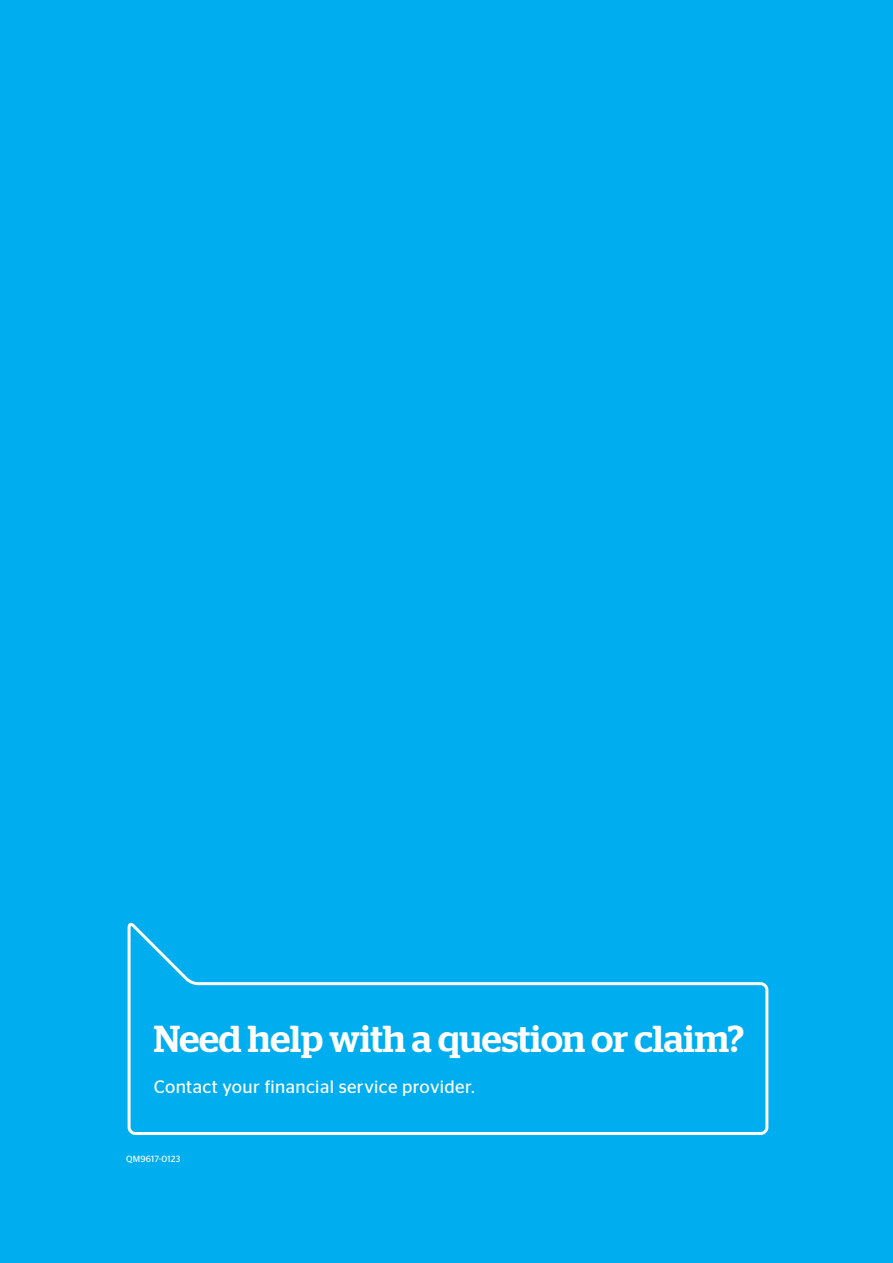
<style>
.page{position:relative;width:893px;height:1263px;background:#00aeef}
.page>*{position:absolute;margin:0;border:0;box-sizing:border-box;transform-origin:0 0}
.t1{font:500 37.5px "Stag";color:#fff}
.t2{font:18px "Stag Sans";letter-spacing:.02em;color:#fff}
.t3{font:9px "Stag Sans";letter-spacing:.02em;color:#fff}
</style>
<div class="page">
<svg style="left:127px;top:922px;width:642px;height:213px"></svg>
<h1 class="t1" style="left:154px;top:1016px;width:592px">Need help with a question or claim?</h1>
<p class="t2" style="left:154px;top:1076px;width:322px">Contact your financial service provider.</p>
<p class="t3" style="left:126px;top:1154px;width:56px">QM9617-0123</p>
</div>
